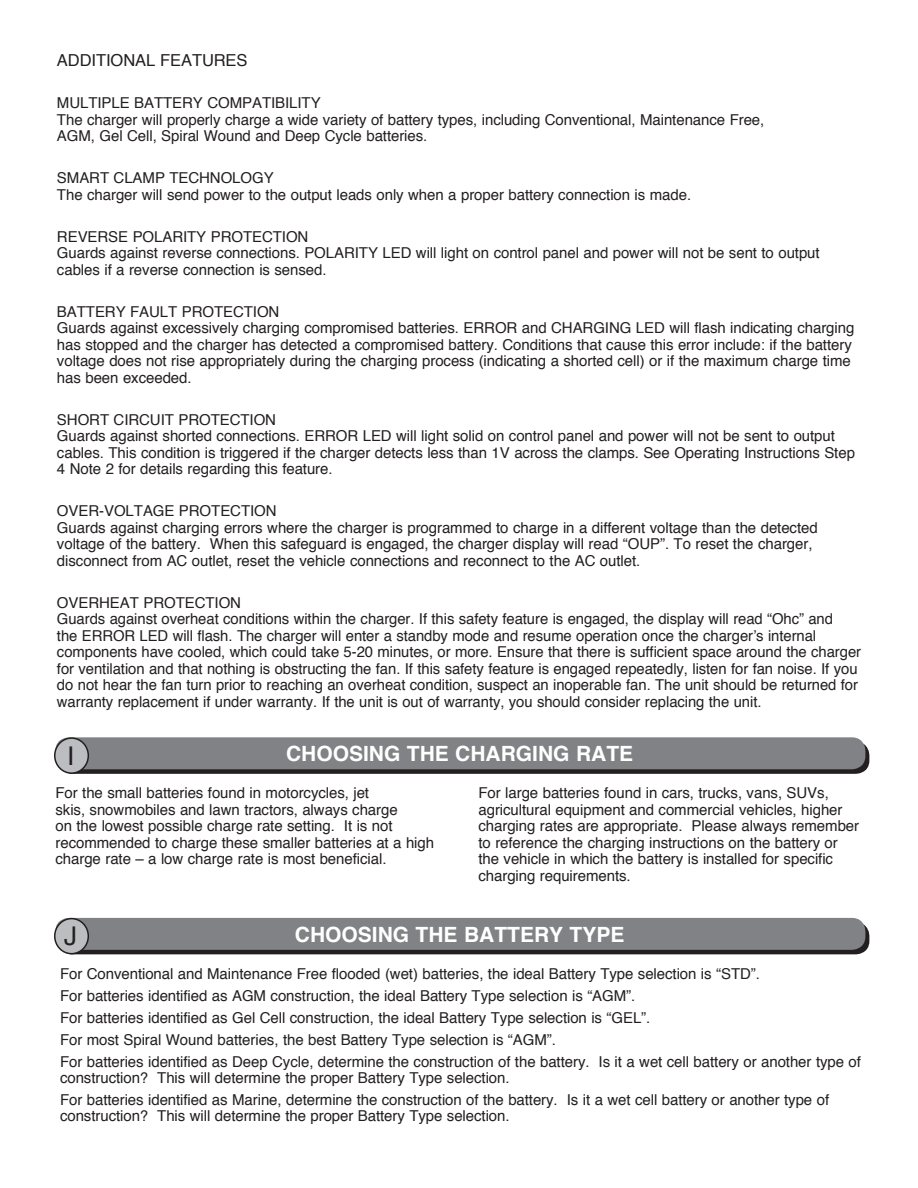
<style>
.page{position:relative;width:918px;height:1188px;background:#fff}
.page>*{position:absolute;margin:0;border:0;box-sizing:border-box;transform-origin:0 0}
.t1{font:25.8px "Helvetica";color:#231f20}
.t2{font:700 21px "Helvetica";color:#fff}
.tab{font:16.5px "Helvetica";letter-spacing:-.005em;color:#231f20}
.tab-2{font:15px/16.5px "Helvetica";letter-spacing:-.005em;color:#231f20}
.body_text{font:15px/16.5px "Helvetica";letter-spacing:-.005em;color:#231f20}
</style>
<div class="page">
<div style="left:59px;top:742px;width:810px;height:32px;background:linear-gradient(to right,#221e1f,#242021);border-radius:14px"></div>
<div style="left:55px;top:737px;width:810px;height:32px;background:#808285;border-radius:14px"></div>
<div style="left:55px;top:738px;width:33px;height:35px;background:#bcbdc0;border-radius:50%"></div>
<div style="left:54px;top:737px;width:35px;height:37px;border:2px solid #231f20;border-radius:50%"></div>
<div style="left:59px;top:922px;width:810px;height:32px;background:#231f20;border-radius:14px"></div>
<div style="left:55px;top:918px;width:810px;height:32px;background:#808285;border-radius:14px"></div>
<div style="left:55px;top:919px;width:33px;height:35px;background:#bcbdc0;border-radius:50%"></div>
<div style="left:54px;top:918px;width:35px;height:36px;border:2px solid #231f20;border-radius:50%"></div>
<p class="tab" style="left:57px;top:48px;width:192px">ADDITIONAL FEATURES</p>
<p class="tab-2" style="left:57px;top:95px;width:709px">MULTIPLE BATTERY COMPATIBILITY<br>The charger will properly charge a wide variety of battery types, including Conventional, Maintenance Free,<br>AGM, Gel Cell, Spiral Wound and Deep Cycle batteries.</p>
<p class="tab-2" style="left:57px;top:170px;width:636px">SMART CLAMP TECHNOLOGY<br>The charger will send power to the output leads only when a proper battery connection is made.</p>
<p class="tab-2" style="left:57px;top:229px;width:764px">REVERSE POLARITY PROTECTION<br>Guards against reverse connections. POLARITY LED will light on control panel and power will not be sent to output cables if a reverse connection is sensed.</p>
<p class="tab-2" style="left:57px;top:304px;width:799px">BATTERY FAULT PROTECTION<br>Guards against excessively charging compromised batteries. ERROR and CHARGING LED will flash indicating charging has stopped and the charger has detected a compromised battery. Conditions that cause this error include: if the battery voltage does not rise appropriately during the charging process (indicating a shorted cell) or if the maximum charge time has been exceeded.</p>
<p class="tab-2" style="left:57px;top:412px;width:800px">SHORT CIRCUIT PROTECTION<br>Guards against shorted connections. ERROR LED will light solid on control panel and power will not be sent to output cables. This condition is triggered if the charger detects less than 1V across the clamps. See Operating Instructions Step 4 Note 2 for details regarding this feature.</p>
<p class="tab-2" style="left:57px;top:503px;width:762px">OVER-VOLTAGE PROTECTION<br>Guards against charging errors where the charger is programmed to charge in a different voltage than the detected voltage of the battery. When this safeguard is engaged, the charger display will read “OUP”. To reset the charger, disconnect from AC outlet, reset the vehicle connections and reconnect to the AC outlet.</p>
<p class="tab-2" style="left:57px;top:595px;width:806px">OVERHEAT PROTECTION<br>Guards against overheat conditions within the charger. If this safety feature is engaged, the display will read “Ohc” and<br>the ERROR LED will flash. The charger will enter a standby mode and resume operation once the charger’s internal components have cooled, which could take 5-20 minutes, or more. Ensure that there is sufficient space around the charger for ventilation and that nothing is obstructing the fan. If this safety feature is engaged repeatedly, listen for fan noise. If you do not hear the fan turn prior to reaching an overheat condition, suspect an inoperable fan. The unit should be returned for warranty replacement if under warranty. If the unit is out of warranty, you should consider replacing the unit.</p>
<p class="t1" style="left:67px;top:736px;width:9px">I</p>
<p class="t2" style="left:286px;top:737px;width:349px">CHOOSING THE CHARGING RATE</p>
<p class="body_text" style="left:56px;top:785px;width:380px">For the small batteries found in motorcycles, jet<br>skis, snowmobiles and lawn tractors, always charge<br>on the lowest possible charge rate setting. It is not recommended to charge these smaller batteries at a high charge rate – a low charge rate is most beneficial.</p>
<p class="body_text" style="left:478px;top:785px;width:382px">For large batteries found in cars, trucks, vans, SUVs, agricultural equipment and commercial vehicles, higher charging rates are appropriate. Please always remember to reference the charging instructions on the battery or the vehicle in which the battery is installed for specific charging requirements.</p>
<p class="t1" style="left:64px;top:916px;width:14px">J</p>
<p class="t2" style="left:295px;top:918px;width:331px">CHOOSING THE BATTERY TYPE</p>
<p class="body_text" style="left:60px;top:966px;width:701px">For Conventional and Maintenance Free flooded (wet) batteries, the ideal Battery Type selection is “STD”.</p>
<p class="body_text" style="left:60px;top:988px;width:577px">For batteries identified as AGM construction, the ideal Battery Type selection is “AGM”.</p>
<p class="body_text" style="left:60px;top:1010px;width:592px">For batteries identified as Gel Cell construction, the ideal Battery Type selection is “GEL”.</p>
<p class="body_text" style="left:60px;top:1032px;width:497px">For most Spiral Wound batteries, the best Battery Type selection is “AGM”.</p>
<p class="body_text" style="left:60px;top:1053px;width:803px">For batteries identified as Deep Cycle, determine the construction of the battery. Is it a wet cell battery or another type of construction? This will determine the proper Battery Type selection.</p>
<p class="body_text" style="left:60px;top:1092px;width:771px">For batteries identified as Marine, determine the construction of the battery. Is it a wet cell battery or another type of construction? This will determine the proper Battery Type selection.</p>
</div>
